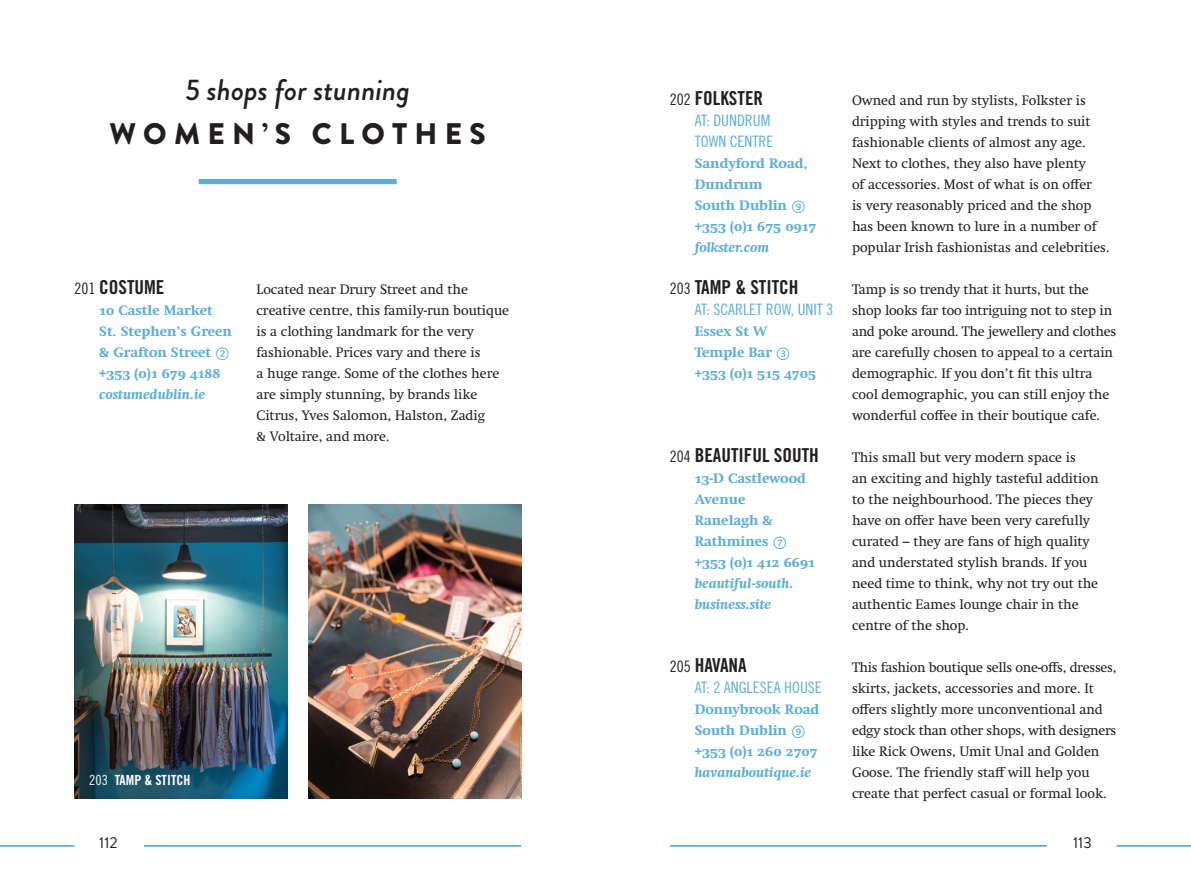
<style>
.page{position:relative;width:1191px;height:893px;background:#fff}
.page>*{position:absolute;margin:0;border:0;box-sizing:border-box;transform-origin:0 0}
.ChapterTitle-2Lines{font:italic 500 29.75px/43.8px "Brandon Grotesque";color:#231f20;text-align:center}
.t1{font:19.25px "Trade Gothic LT Pro Bd Cn 20";color:#231f20}
.Location{font:15.75px/21px "Trade Gothic LT Pro Cn 18";color:#5cafd8}
.t2{font:15.75px "Brandon Grotesque";color:#231f20}
.ParaFl{font:14px/21px "Swift Neue LT Pro";color:#231f20}
.Address{font:700 14px/21px "Swift Neue LT Pro";color:#5cafd8}
.PhoneNumber{font:700 14px "Swift Neue LT Pro";color:#5cafd8}
.WebAddress{font:italic 700 14px/21px "Swift Neue LT Pro";color:#5cafd8}
.FOTOBIJSCHRIFT{font:14px "Trade Gothic LT Pro Bd Cn 20";color:#fff}
.s1{font-weight:900;font-style:normal}
.s2{font-family:"Trade Gothic LT Pro Cn 18";font-size:15.75px}
.s3{font-family:"Fedra Sans Pro";font-weight:400;font-size:17.5px}
.s4{font-family:"Trade Gothic LT Pro Cn 18"}
</style>
<div class="page">
<hr style="left:670px;top:845px;width:377px;height:2px;background:#5cafd8">
<hr style="left:144px;top:845px;width:377px;height:2px;background:#5cafd8">
<hr style="left:0;top:845px;width:74px;height:2px;background:#5cafd8">
<hr style="left:1116px;top:845px;width:75px;height:2px;background:#5cafd8">
<div style="left:199px;top:179px;width:198px;height:5px;background:#5cafd8"></div>
<img style="left:74px;top:504px;width:213px;height:294px">
<img style="left:308px;top:504px;width:213px;height:294px">
<p class="ChapterTitle-2Lines" style="left:109px;top:69px;width:378px">5 shops for stunning<br><span class="s1">WOMEN’S CLOTHES</span></p>
<p class="t1" style="left:74px;top:275px;width:92px"><span class="s2">201</span> COSTUME</p>
<p class="Address" style="left:99px;top:300px;width:115px">10 Castle Market</p>
<p class="Address" style="left:99px;top:321px;width:134px">St. Stephen’s Green &amp; Grafton Street <span class="s3">➁</span></p>
<p class="PhoneNumber" style="left:99px;top:365px;width:123px">+353 (0)1 679 4188</p>
<p class="WebAddress" style="left:99px;top:384px;width:107px">costumedublin.ie</p>
<p class="ParaFl" style="left:256px;top:279px;width:254px">Located near Drury Street and the creative centre, this family-run boutique is a clothing landmark for the very fashionable. Prices vary and there is<br>a huge range. Some of the clothes here are simply stunning, by brands like Citrus, Yves Salomon, Halston, Zadig<br>&amp; Voltaire, and more.</p>
<p class="FOTOBIJSCHRIFT" style="left:89px;top:771px;width:103px"><span class="s4">203</span> TAMP &amp; STITCH</p>
<p class="t1" style="left:670px;top:86px;width:95px"><span class="s2">202</span> FOLKSTER</p>
<p class="Location" style="left:694px;top:110px;width:80px">AT: DUNDRUM<br>TOWN CENTRE</p>
<p class="Address" style="left:694px;top:153px;width:115px">Sandyford Road,<br>Dundrum</p>
<p class="Address" style="left:694px;top:195px;width:112px">South Dublin <span class="s3">➈</span></p>
<p class="PhoneNumber" style="left:694px;top:218px;width:123px">+353 (0)1 675 0917</p>
<p class="WebAddress" style="left:694px;top:237px;width:76px">folkster.com</p>
<p class="t1" style="left:670px;top:275px;width:130px"><span class="s2">203</span> TAMP &amp; STITCH</p>
<p class="Location" style="left:694px;top:299px;width:140px">AT: SCARLET ROW, UNIT 3</p>
<p class="Address" style="left:694px;top:321px;width:74px">Essex St W</p>
<p class="Address" style="left:694px;top:342px;width:97px">Temple Bar <span class="s3">➂</span></p>
<p class="PhoneNumber" style="left:694px;top:365px;width:123px">+353 (0)1 515 4705</p>
<p class="t1" style="left:670px;top:443px;width:150px"><span class="s2">204</span> BEAUTIFUL SOUTH</p>
<p class="Address" style="left:694px;top:468px;width:113px">13-D Castlewood<br>Avenue</p>
<p class="Address" style="left:694px;top:510px;width:94px">Ranelagh &amp;<br>Rathmines <span class="s3">➆</span></p>
<p class="PhoneNumber" style="left:694px;top:554px;width:122px">+353 (0)1 412 6691</p>
<p class="WebAddress" style="left:694px;top:573px;width:100px">beautiful-south. business.site</p>
<p class="t1" style="left:670px;top:653px;width:78px"><span class="s2">205</span> HAVANA</p>
<p class="Location" style="left:694px;top:677px;width:129px">AT: 2 ANGLESEA HOUSE</p>
<p class="Address" style="left:694px;top:699px;width:126px">Donnybrook Road</p>
<p class="Address" style="left:694px;top:720px;width:112px">South Dublin <span class="s3">➈</span></p>
<p class="PhoneNumber" style="left:694px;top:743px;width:125px">+353 (0)1 260 2707</p>
<p class="WebAddress" style="left:694px;top:762px;width:118px">havanaboutique.ie</p>
<p class="ParaFl" style="left:852px;top:90px;width:259px">Owned and run by stylists, Folkster is dripping with styles and trends to suit fashionable clients of almost any age.<br>Next to clothes, they also have plenty<br>of accessories. Most of what is on offer<br>is very reasonably priced and the shop has been known to lure in a number of popular Irish fashionistas and celebrities.</p>
<p class="ParaFl" style="left:852px;top:279px;width:266px">Tamp is so trendy that it hurts, but the shop looks far too intriguing not to step in and poke around. The jewellery and clothes are carefully chosen to appeal to a certain demographic. If you don’t fit this ultra cool demographic, you can still enjoy the wonderful coffee in their boutique cafe.</p>
<p class="ParaFl" style="left:852px;top:447px;width:248px">This small but very modern space is<br>an exciting and highly tasteful addition to the neighbourhood. The pieces they have on offer have been very carefully curated – they are fans of high quality and understated stylish brands. If you need time to think, why not try out the authentic Eames lounge chair in the centre of the shop.</p>
<p class="ParaFl" style="left:852px;top:657px;width:266px">This fashion boutique sells one-offs, dresses, skirts, jackets, accessories and more. It offers slightly more unconventional and edgy stock than other shops, with designers like Rick Owens, Umit Unal and Golden Goose. The friendly staff will help you create that perfect casual or formal look.</p>
<p class="t2" style="left:99px;top:832px;width:20px">112</p>
<p class="t2" style="left:1073px;top:832px;width:20px">113</p>
</div>
